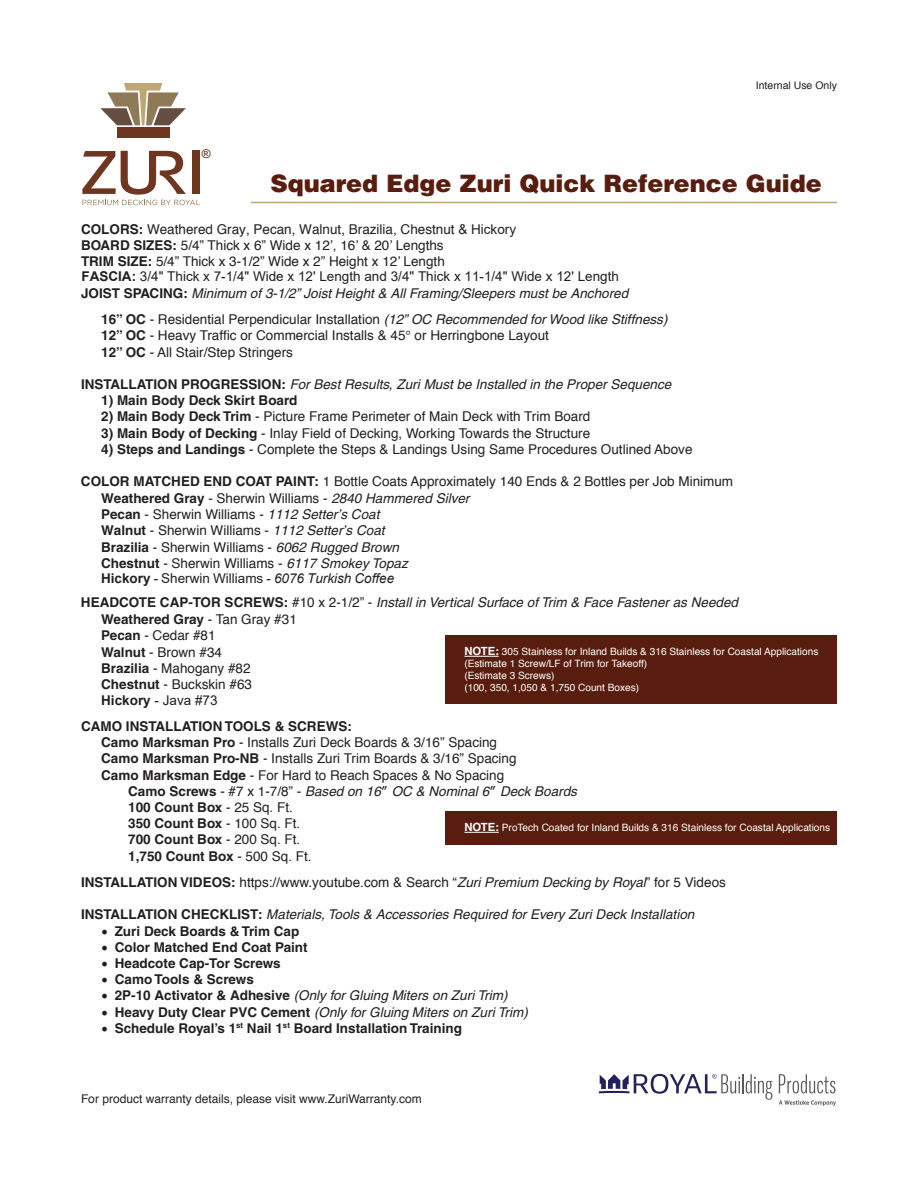
<style>
.page{position:relative;width:918px;height:1188px;background:#fff}
.page>*{position:absolute;margin:0;border:0;box-sizing:border-box;transform-origin:0 0}
.t1{font:900 24px "Helvetica";color:#581d0f}
.t2{font:13.5px/16px "Helvetica";color:#231f20}
.t3{font:italic 13.5px "Helvetica";color:#231f20}
.t4{font:700 13.5px "Helvetica";color:#231f20}
.t5{font:13.5px "Arial";color:#221e1f}
.t6{font:12px "Helvetica";color:#231f20}
.t7{font:12px "Arial";color:#581c0b}
.t8{font:10.5px "Helvetica";color:#231f20}
.t9{font:10.05px "Helvetica";color:#fff}
.s1{font-weight:700}
.s2{font-family:"Arial"}
.s3{font-weight:700;font-style:normal}
.s4{font-style:normal}
.s5{font-style:italic}
.s6{font-family:"Arial";font-weight:700}
.s7{font-family:"Arial";font-style:italic}
.s8{font-weight:400}
.s9{font-family:"Minion Pro";font-weight:400;font-size:18px}
.s10{font-family:"Minion Pro";font-style:normal;font-size:18px}
.s11{font-weight:700;font-size:11.4px}
</style>
<div class="page">
<div style="left:446px;top:635px;width:391px;height:68px;background:#581d0f"></div>
<div style="left:446px;top:811px;width:391px;height:33px;background:#581d0f"></div>
<svg style="left:100px;top:83px;width:86px;height:42px"></svg>
<div style="left:117px;top:127px;width:52px;height:11px;background:#6e3520"></div>
<svg style="left:82px;top:151px;width:118px;height:54px"></svg>
<svg style="left:779px;top:1074px;width:56px;height:19px"></svg>
<svg style="left:599px;top:1074px;width:173px;height:26px"></svg>
<svg style="left:779px;top:1100px;width:57px;height:6px"></svg>
<hr style="left:251px;top:202px;width:586px;height:1px;background:#bda774">
<hr style="left:464px;top:656px;width:35px;height:1px;background:#fff">
<hr style="left:464px;top:832px;width:35px;height:1px;background:#fff">
<p class="t7" style="left:202px;top:146px;width:10px">®</p>
<p class="t8" style="left:756px;top:77px;width:83px">Internal Use Only</p>
<p class="t1" style="left:271px;top:168px;width:553px">Squared Edge Zuri Quick Reference Guide</p>
<p class="t2" style="left:81px;top:221px;width:437px"><span class="s1">COLORS:</span> Weathered Gray, Pecan, Walnut, Brazilia<span class="s2">,</span> Chestnut <span class="s2">&amp; Hickory<br></span><span class="s1">BOARD SIZES:</span> 5/4” Thick x 6” Wide x 12’, 16’ &amp; 20’ Lengths<br><span class="s1">TRIM SIZE:</span> 5/4” Thick x 3-1/2” Wide x 2” Height x 12’ Length</p>
<p class="t3" style="left:81px;top:286px;width:549px"><span class="s3">JOIST SPACING:</span> Minimum of 3-1/2” Joist Height &amp; All Framing/Sleepers must be Anchored</p>
<p class="t3" style="left:101px;top:312px;width:568px"><span class="s3">16” OC</span> <span class="s4">- Residential Perpendicular Installation</span> (12” OC Recommended for Wood like Stiffness)</p>
<p class="t2" style="left:101px;top:328px;width:449px"><span class="s1">12” OC</span> - Heavy Traffic or Commercial Installs &amp; 45° or Herringbone Layout</p>
<p class="t2" style="left:101px;top:344px;width:193px"><span class="s1">12” OC</span> - All Stair/Step Stringers</p>
<p class="t3" style="left:81px;top:376px;width:592px"><span class="s3">INSTALLATION PROGRESSION:</span> For Best Results, Zuri Must be Installed in the Proper Sequence</p>
<p class="t4" style="left:101px;top:392px;width:198px">1) Main Body Deck Skirt Board</p>
<p class="t2" style="left:101px;top:409px;width:491px"><span class="s1">2) Main Body Deck Trim</span> - Picture Frame Perimeter of Main Deck with Trim Board</p>
<p class="t2" style="left:101px;top:425px;width:490px"><span class="s1">3) Main Body of Decking</span> - Inlay Field of Decking, Working Towards the Structure</p>
<p class="t2" style="left:101px;top:441px;width:593px"><span class="s1">4) Steps and Landings</span> - Complete the Steps &amp; Landings Using Same Procedures Outlined Above</p>
<p class="t2" style="left:81px;top:474px;width:654px"><span class="s1">COLOR MATCHED END COAT PAINT:</span> 1 Bottle Coats Approximately 140 Ends &amp; 2 Bottles per Job Minimum</p>
<p class="t2" style="left:101px;top:491px;width:370px"><span class="s1">Weathered Gray</span> - Sherwin Williams - <span class="s5">2840 Hammered Silver </span><span class="s1">Pecan</span> - Sherwin Williams - <span class="s5">1112 Setter’s Coat<br></span><span class="s1">Walnut</span> - Sherwin Williams - <span class="s5">1112 Setter’s Coat<br></span><span class="s1">Brazilia</span> - Sherwin Williams - <span class="s5">6062 Rugged Brown<br></span><span class="s1">Chestnut</span> - Sherwin Williams - <span class="s5">6117 Smokey Topaz<br></span><span class="s6">Hickory</span> <span class="s2">- Sherwin Williams -</span> <span class="s7">6076 Turkish Coffee</span></p>
<p class="t3" style="left:81px;top:595px;width:659px"><span class="s3">HEADCOTE CAP-TOR SCREWS:</span> <span class="s4">#10 x 2-1/2” -</span> Install in Vertical Surface of Trim &amp; Face Fastener as Needed</p>
<p class="t2" style="left:101px;top:612px;width:197px"><span class="s1">Weathered Gray</span> - Tan Gray #31<br><span class="s1">Pecan</span> - Cedar #81<br><span class="s1">Walnut</span> - Brown #34<br><span class="s1">Brazilia</span> - Mahogany #82<br><span class="s1">Chestnut</span> - Buckskin #63<br><span class="s6">Hickory</span> <span class="s2">- Java #73</span></p>
<p class="t4" style="left:81px;top:718px;width:272px">CAMO INSTALLATION TOOLS &amp; SCREWS:</p>
<p class="t2" style="left:101px;top:735px;width:397px"><span class="s1">Camo Marksman Pro</span> - Installs Zuri Deck Boards &amp; 3/16” Spacing</p>
<p class="t2" style="left:101px;top:751px;width:417px"><span class="s1">Camo Marksman Pro-NB</span> - Installs Zuri Trim Boards &amp; 3/16” Spacing</p>
<p class="t2" style="left:101px;top:767px;width:405px"><span class="s1">Camo Marksman Edge</span> - For Hard to Reach Spaces &amp; No Spacing</p>
<p class="t3" style="left:128px;top:783px;width:450px"><span class="s3">Camo Screws</span> <span class="s4">- #7 x 1-7/8” -</span> Based on 16<span class="s4">″</span> OC &amp; Nominal 6<span class="s4">″</span> Deck Boards</p>
<p class="t4" style="left:128px;top:799px;width:166px">100 Count Box <span class="s8">- 25 Sq. Ft.</span></p>
<p class="t4" style="left:128px;top:815px;width:174px">350 Count Box <span class="s8">- 100 Sq. Ft.</span></p>
<p class="t4" style="left:128px;top:831px;width:174px">700 Count Box <span class="s8">- 200 Sq. Ft.</span></p>
<p class="t4" style="left:128px;top:848px;width:185px">1,750 Count Box <span class="s8">- 500 Sq. Ft.</span></p>
<p class="t2" style="left:81px;top:875px;width:646px"><span class="s1">INSTALLATION VIDEOS:</span> https://www.youtube.com &amp; Search “<span class="s5">Zuri Premium Decking by Royal</span>” for 5 Videos</p>
<p class="t3" style="left:81px;top:907px;width:615px"><span class="s3">INSTALLATION CHECKLIST:</span> Materials, Tools &amp; Accessories Required for Every Zuri Deck Installation</p>
<p class="t4" style="left:101px;top:923px;width:200px"><span class="s9">•</span> Zuri Deck Boards &amp; Trim Cap</p>
<p class="t4" style="left:101px;top:939px;width:208px"><span class="s9">•</span> Color Matched End Coat Paint</p>
<p class="t4" style="left:101px;top:955px;width:181px"><span class="s9">•</span> Headcote Cap-Tor Screws</p>
<p class="t4" style="left:101px;top:971px;width:154px"><span class="s9">•</span> Camo Tools &amp; Screws</p>
<p class="t3" style="left:101px;top:988px;width:408px"><span class="s10">•</span> <span class="s3">2P-10 Activator &amp; Adhesive</span> (Only for Gluing Miters on Zuri Trim)</p>
<p class="t3" style="left:101px;top:1004px;width:428px"><span class="s10">•</span> <span class="s3">Heavy Duty Clear PVC Cement</span> (Only for Gluing Miters on Zuri Trim)</p>
<p class="t4" style="left:101px;top:1020px;width:362px"><span class="s9">•</span> Schedule Royal’s 1<sup>st</sup> Nail 1<sup>st</sup> Board Installation Training</p>
<p class="t5" style="left:81px;top:267px;width:539px"><span class="s1">FASCIA:</span> 3/4" Thick x 7-1/4" Wide x 12' Length and 3/4" Thick x 11-1/4" Wide x 12' Length</p>
<p class="t9" style="left:464px;top:644px;width:356px"><span class="s11">NOTE:</span> 305 Stainless for Inland Builds &amp; 316 Stainless for Coastal Applications</p>
<p class="t9" style="left:464px;top:656px;width:184px">(Estimate 1 Screw/LF of Trim for Takeoff)</p>
<p class="t9" style="left:464px;top:668px;width:92px">(Estimate 3 Screws)</p>
<p class="t9" style="left:464px;top:680px;width:176px">(100, 350, 1,050 &amp; 1,750 Count Boxes)</p>
<p class="t9" style="left:464px;top:820px;width:367px"><span class="s11">NOTE:</span> ProTech Coated for Inland Builds &amp; 316 Stainless for Coastal Applications</p>
<p class="t6" style="left:81px;top:1089px;width:342px">For product warranty details, please visit www.ZuriWarranty.com</p>
</div>
